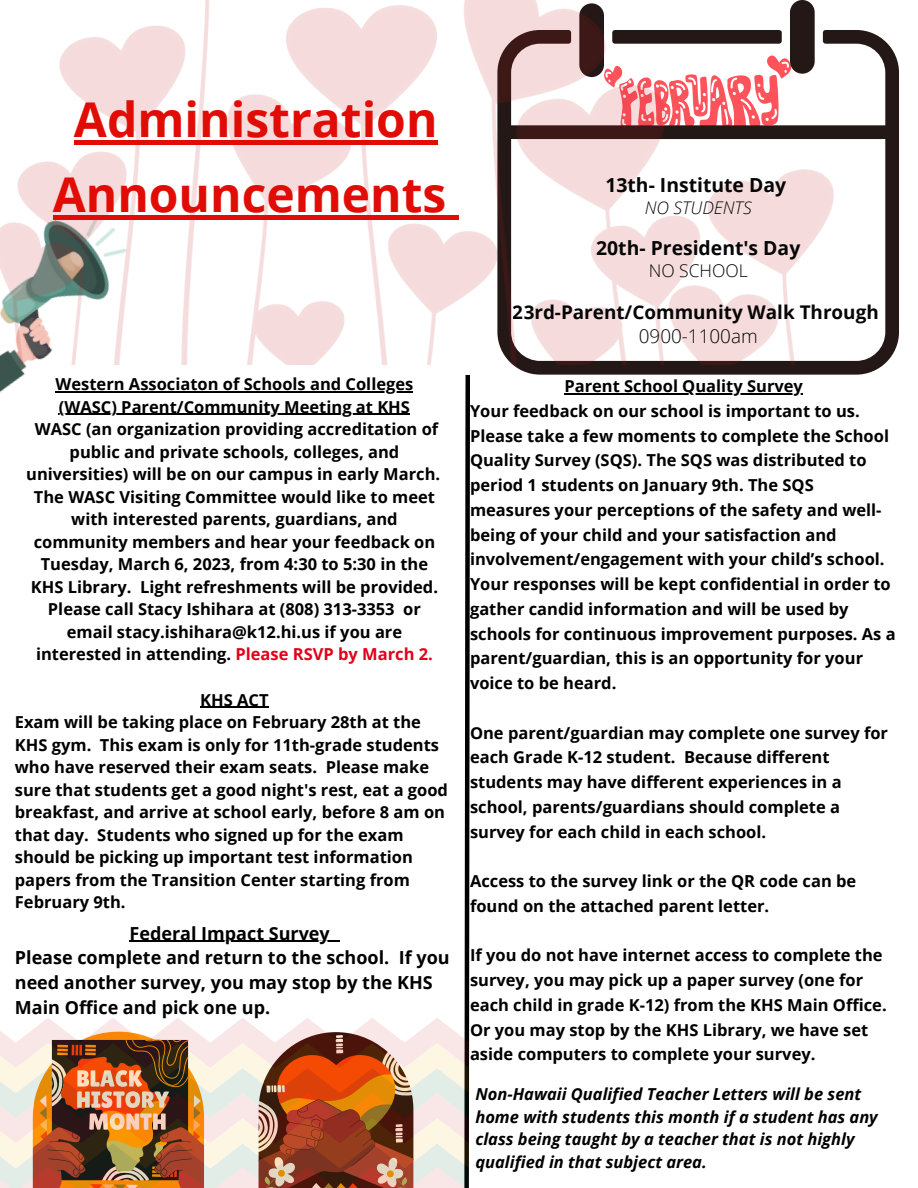
<style>
.page{position:relative;width:918px;height:1188px;background:#fff}
.page>*{position:absolute;margin:0;border:0;box-sizing:border-box;transform-origin:0 0}
.t1{font:700 48px/74.2px "Open Sans";color:#e10c06;text-align:center}
.t2{font:700 19.35px "Open Sans";color:#000}
.t3{font:700 18.9px "Open Sans";color:#000}
.t4{font:300 18.9px "Open Sans";color:#000}
.t5{font:700 18px/24.8px "Open Sans";color:#000}
.t6{font:italic 300 17.55px "Open Sans";color:#000}
.t7{font:300 17.55px "Open Sans";color:#000}
.t8{font:700 16.5px/24.8px "Open Sans";color:#000}
.t9{font:italic 700 16.5px/22.5px "Open Sans";color:#000}
.s1{color:#e3001a}
</style>
<div class="page">
<svg style="left:513px;top:365px;width:370px;height:10px;background:#342a28"></svg>
<img style="left:0;top:365px;width:27px;height:5px">
<img style="left:0;top:0;width:899px;height:365px">
<hr style="left:564px;top:393px;width:239px;height:1px;background:#000">
<hr style="left:74px;top:141px;width:364px;height:4px;background:#e10c06">
<hr style="left:53px;top:215px;width:393px;height:4px;background:#e10c06">
<hr style="left:446px;top:215px;width:13px;height:4px;background:#e10c06">
<svg style="left:0;top:370px;width:470px;height:818px"></svg>
<h1 class="t1" style="left:53px;top:82px;width:395px">Administration<br>Announcements</h1>
<p class="t8" style="left:26px;top:373px;width:416px;line-height:22.5px;text-align:center">Western Associaton of Schools and Colleges (WASC) Parent/Community Meeting at KHS<br>WASC (an organization providing accreditation of public and private schools, colleges, and universities) will be on our campus in early March.<br>The WASC Visiting Committee would like to meet with interested parents, guardians, and community members and hear your feedback on Tuesday, March 6, 2023, from 4:30 to 5:30 in the KHS Library. Light refreshments will be provided.<br>Please call Stacy Ishihara at (808) 313-3353 or email stacy.ishihara@k12.hi.us if you are interested in attending. <span class="s1">Please RSVP by March 2.</span></p>
<p class="t8" style="left:15px;top:688px;width:435px;line-height:22.5px;text-indent:185px">KHS ACT<br>Exam will be taking place on February 28th at the KHS gym. This exam is only for 11th-grade students who have reserved their exam seats. Please make sure that students get a good night's rest, eat a good breakfast, and arrive at school early, before 8 am on that day. Students who signed up for the exam should be picking up important test information papers from the Transition Center starting from February 9th.</p>
<p class="t5" style="left:15px;top:920px;width:436px;text-indent:115px">Federal Impact Survey<br>Please complete and return to the school. If you need another survey, you may stop by the KHS Main Office and pick one up.</p>
<p class="t2" style="left:605px;top:171px;width:182px">13th- Institute Day</p>
<p class="t6" style="left:645px;top:196px;width:108px">NO STUDENTS</p>
<p class="t2" style="left:596px;top:234px;width:206px">20th- President's Day</p>
<p class="t7" style="left:649px;top:259px;width:101px">NO SCHOOL</p>
<p class="t3" style="left:513px;top:299px;width:367px">23rd-Parent/Community Walk Through</p>
<p class="t4" style="left:639px;top:323px;width:120px">0900-1100am</p>
<p class="t8" style="left:470px;top:373px;width:427px;text-indent:94px">Parent School Quality Survey<br>Your feedback on our school is important to us.<br>Please take a few moments to complete the School Quality Survey (SQS). The SQS was distributed to period 1 students on January 9th. The SQS measures your perceptions of the safety and well&shy;being of your child and your satisfaction and involvement/engagement with your child’s school.<br>Your responses will be kept confidential in order to gather candid information and will be used by schools for continuous improvement purposes. As a parent/guardian, this is an opportunity for your voice to be heard.</p>
<p class="t8" style="left:470px;top:720px;width:420px">One parent/guardian may complete one survey for each Grade K-12 student. Because different students may have different experiences in a school, parents/guardians should complete a survey for each child in each school.</p>
<p class="t8" style="left:470px;top:868px;width:388px">Access to the survey link or the QR code can be found on the attached parent letter.</p>
<p class="t8" style="left:470px;top:943px;width:418px">If you do not have internet access to complete the survey, you may pick up a paper survey (one for each child in grade K-12) from the KHS Main Office.<br>Or you may stop by the KHS Library, we have set aside computers to complete your survey.</p>
<p class="t9" style="left:475px;top:1083px;width:404px">Non-Hawaii Qualified Teacher Letters will be sent home with students this month if a student has any class being taught by a teacher that is not highly qualified in that subject area.</p>
</div>
